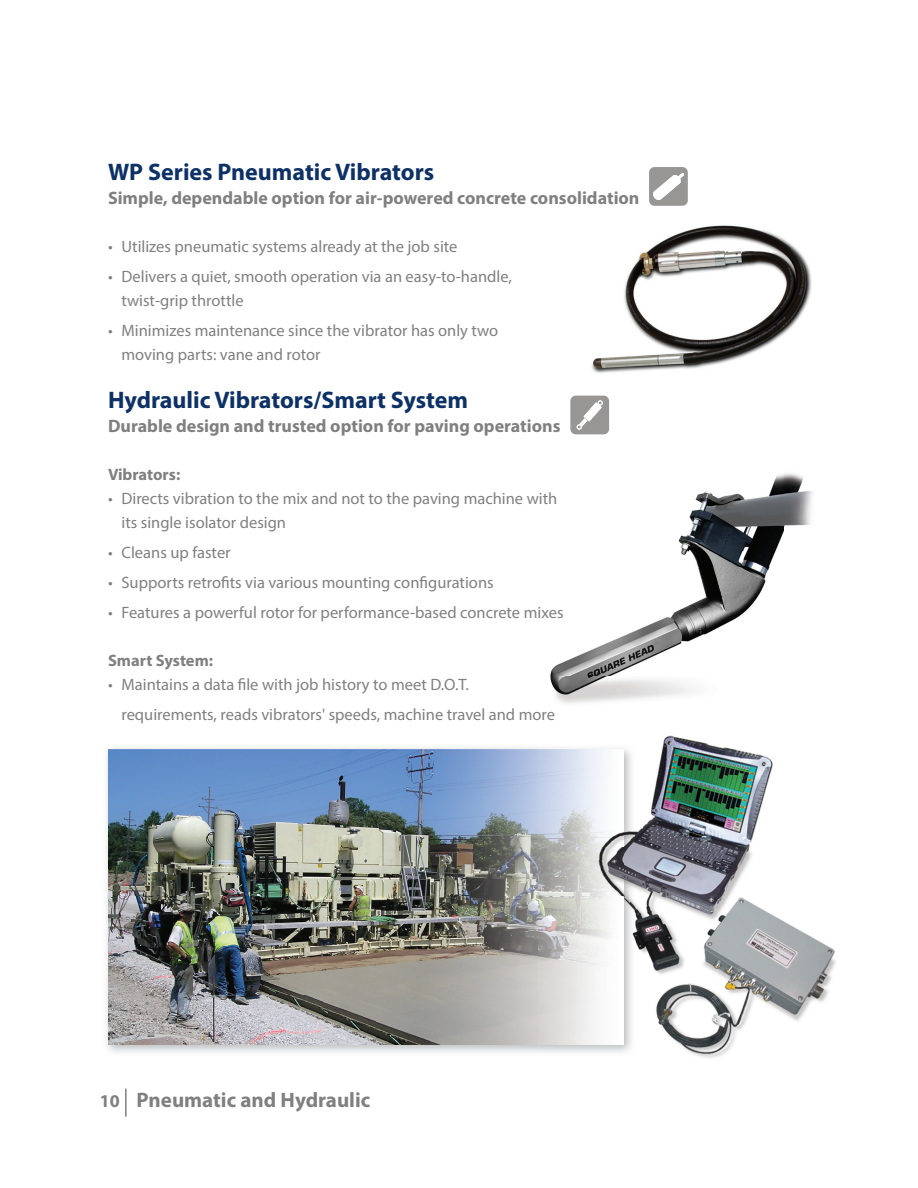
<style>
.page{position:relative;width:918px;height:1188px;background:#fff}
.page>*{position:absolute;margin:0;border:0;box-sizing:border-box;transform-origin:0 0}
.t1{font:700 24px "Myriad Pro";color:#0d3166}
.t2{font:700 21px "Myriad Pro";color:#7f807f}
.t3{font:700 18px "Myriad Pro";color:#7f807f}
.t4{font:16.5px/24px "Myriad Pro";color:#7f807f}
.t5{font:700 16.5px "Myriad Pro";color:#7f807f}
.s1{font-size:18px}
</style>
<div class="page">
<hr style="left:125px;top:1089px;width:2px;height:28px;background:#7f807f">
<img style="left:106px;top:747px;width:530px;height:306px">
<img style="left:108px;top:750px;width:516px;height:294px">
<img style="left:550px;top:473px;width:263px;height:231px">
<img style="left:538px;top:735px;width:235px;height:41px">
<img style="left:636px;top:775px;width:200px;height:250px">
<img style="left:538px;top:1025px;width:206px;height:33px">
<svg style="left:649px;top:167px;width:39px;height:39px"></svg>
<svg style="left:570px;top:396px;width:39px;height:38px"></svg>
<img style="left:591px;top:225px;width:221px;height:148px">
<h1 class="t1" style="left:108px;top:156px;width:328px">WP Series Pneumatic Vibrators</h1>
<p class="t3" style="left:108px;top:186px;width:533px">Simple, dependable option for air-powered concrete consolidation</p>
<p class="t4" style="left:108px;top:234px;width:351px">• Utilizes pneumatic systems already at the job site</p>
<p class="t4" style="left:121px;top:264px;width:392px;text-indent:-13px">• Delivers a quiet, smooth operation via an easy-to-handle, twist-grip throttle</p>
<p class="t4" style="left:121px;top:318px;width:378px;text-indent:-13px">• Minimizes maintenance since the vibrator has only two moving parts: vane and rotor</p>
<h1 class="t1" style="left:108px;top:384px;width:362px">Hydraulic Vibrators/Smart System</h1>
<p class="t3" style="left:108px;top:414px;width:454px">Durable design and trusted option for paving operations</p>
<p class="t5" style="left:108px;top:464px;width:74px">Vibrators:</p>
<p class="t4" style="left:121px;top:486px;width:437px;text-indent:-13px">• Directs vibration to the mix and not to the paving machine with its single isolator design</p>
<p class="t4" style="left:108px;top:540px;width:124px">• Cleans up faster</p>
<p class="t4" style="left:108px;top:570px;width:387px">• Supports retrofits via various mounting configurations</p>
<p class="t4" style="left:108px;top:600px;width:457px">• Features a powerful rotor for performance-based concrete mixes</p>
<p class="t5" style="left:108px;top:650px;width:107px">Smart System:</p>
<p class="t4" style="left:121px;top:669px;width:435px;line-height:30px;text-indent:-13px">• Maintains a data file with job history to meet D.O.T. requirements, reads vibrators' speeds, machine travel and more</p>
<p class="t2" style="left:100px;top:1086px;width:272px"><span class="s1">10</span> Pneumatic and Hydraulic</p>
</div>
